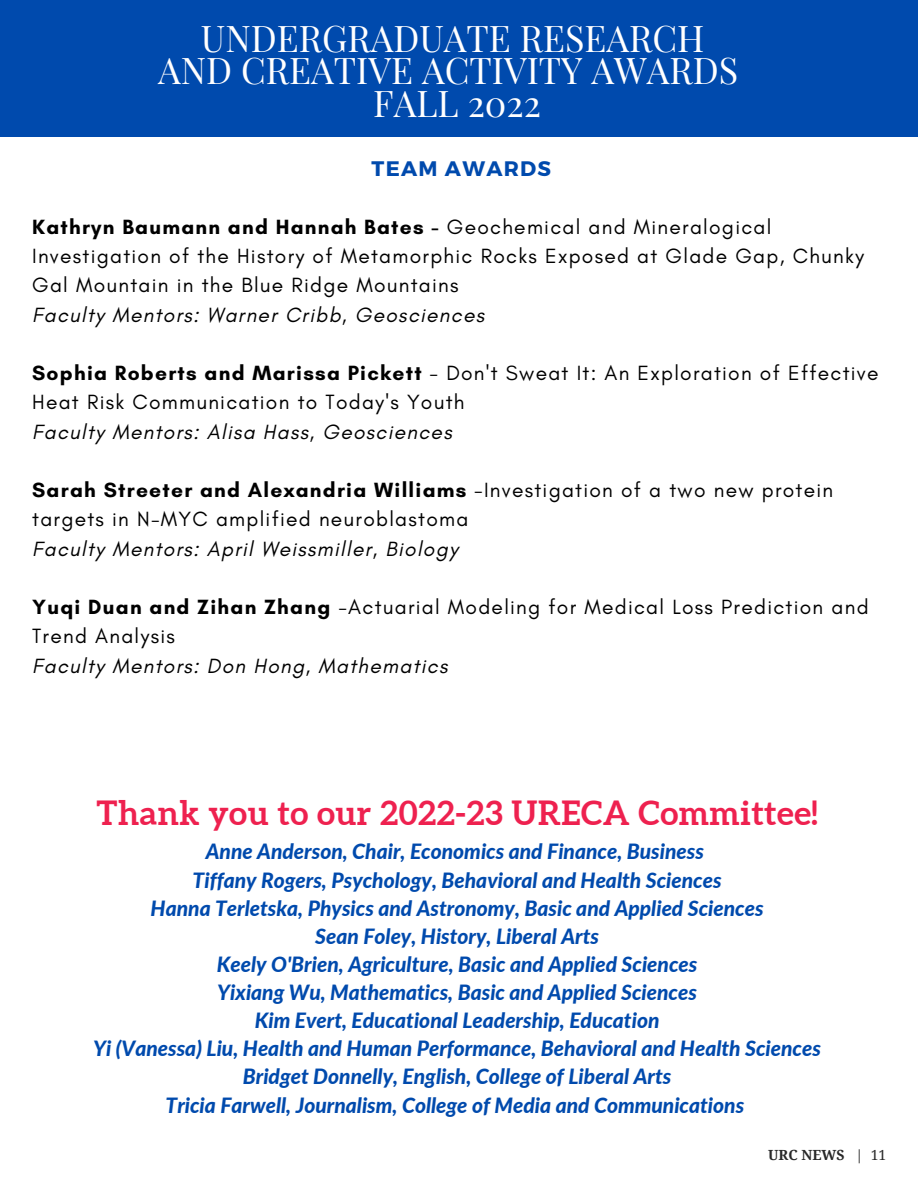
<style>
.page{position:relative;width:918px;height:1188px;background:#fff}
.page>*{position:absolute;margin:0;border:0;box-sizing:border-box;transform-origin:0 0}
.t1{font:36px/32.7px "Playfair Display";color:#fff;text-align:center}
.t2{font:700 33.3px "Aleo";letter-spacing:.015em;color:#ee214f}
.t3{font:italic 800 21px/28.2px "Lato";color:#004aad;text-align:center}
.t4{font:21px/29.2px "Glacial Indifference";letter-spacing:.06em;color:#000}
.t5{font:italic 21px "Glacial Indifference";letter-spacing:.06em;color:#000}
.t6{font:700 21px "Montserrat";letter-spacing:.06em;color:#004aad}
.t7{font:700 13.95px "Droid Serif";color:#282828}
.s1{font-weight:700}
.s2{font-weight:400}
</style>
<div class="page">
<div style="left:0;top:0;width:918px;height:136px;background:#004aad"></div>
<h1 class="t1" style="left:158px;top:20px;width:582px">UNDERGRADUATE RESEARCH<br>AND CREATIVE ACTIVITY AWARDS<br>FALL 2022</h1>
<p class="t6" style="left:372px;top:155px;width:181px">TEAM AWARDS</p>
<p class="t4" style="left:32px;top:212px;width:834px"><span class="s1">Kathryn Baumann and Hannah Bates -</span> Geochemical and Mineralogical<br>Investigation of the History of Metamorphic Rocks Exposed at Glade Gap, Chunky<br>Gal Mountain in the Blue Ridge Mountains</p>
<p class="t5" style="left:32px;top:302px;width:454px">Faculty Mentors: Warner Cribb, Geosciences</p>
<p class="t4" style="left:32px;top:358px;width:848px"><span class="s1">Sophia Roberts and Marissa Pickett</span> - Don't Sweat It: An Exploration of Effective<br>Heat Risk Communication to Today's Youth</p>
<p class="t5" style="left:32px;top:419px;width:421px">Faculty Mentors: Alisa Hass, Geosciences</p>
<p class="t4" style="left:32px;top:475px;width:803px"><span class="s1">Sarah Streeter and Alexandria Williams</span> -Investigation of a two new protein targets in N-MYC amplified neuroblastoma</p>
<p class="t5" style="left:32px;top:536px;width:427px">Faculty Mentors: April Weissmiller, Biology</p>
<p class="t4" style="left:32px;top:592px;width:838px"><span class="s1">Yuqi Duan and Zihan Zhang</span> -Actuarial Modeling for Medical Loss Prediction and<br>Trend Analysis</p>
<p class="t5" style="left:32px;top:653px;width:417px">Faculty Mentors: Don Hong, Mathematics</p>
<h2 class="t2" style="left:97px;top:794px;width:723px">Thank you to our 2022-23 URECA Committee!</h2>
<p class="t3" style="left:93px;top:837px;width:729px">Anne Anderson, Chair, Economics and Finance, Business<br>Tiffany Rogers, Psychology, Behavioral and Health Sciences<br>Hanna Terletska, Physics and Astronomy, Basic and Applied Sciences<br>Sean Foley, History, Liberal Arts<br>Keely O'Brien, Agriculture, Basic and Applied Sciences<br>Yixiang Wu, Mathematics, Basic and Applied Sciences<br>Kim Evert, Educational Leadership, Education<br>Yi (Vanessa) Liu, Health and Human Performance, Behavioral and Health Sciences Bridget Donnelly, English, College of Liberal Arts<br>Tricia Farwell, Journalism, College of Media and Communications</p>
<p class="t7" style="left:768px;top:1147px;width:120px">URC NEWS <span class="s2">| 11</span></p>
</div>
